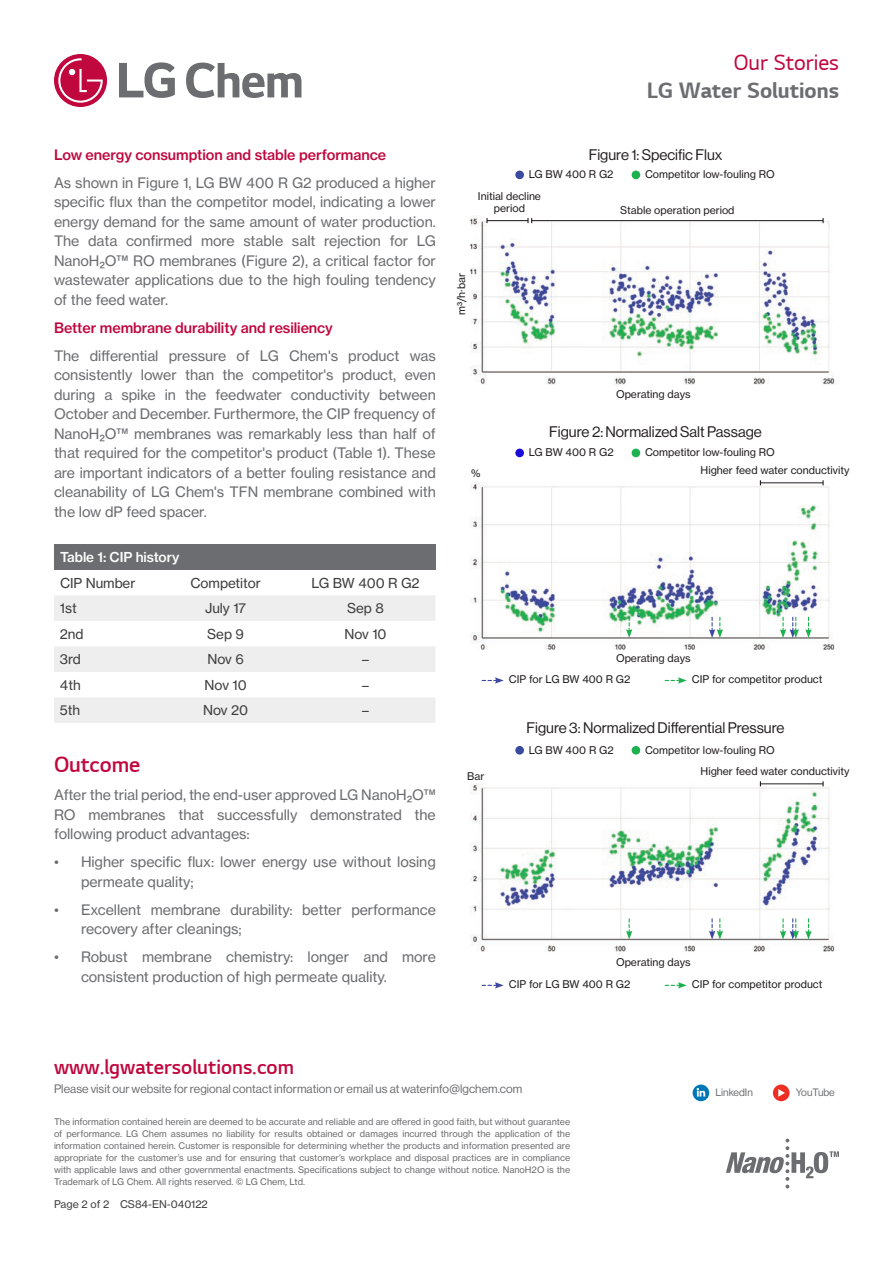
<style>
.page{position:relative;width:893px;height:1263px;background:#fff}
.page>*{position:absolute;margin:0;border:0;box-sizing:border-box;transform-origin:0 0}
.t1{font:21px "LG Sm Ha B";color:#6c6d70}
.t2{font:21px "LG Sm Ha R";color:#c0073e}
.body{font:21px "LG Sm Ha SB";letter-spacing:-.005em;color:#c0073e}
.t3{font:19.5px "LG Sm Ha SB";color:#c0073e}
.figure_title{font:15px "N Haas Grotesk DS Pro 55 Rg";color:#231f20}
.body-2{font:14.25px/19.5px "N Haas Grotesk TX Pro 55 Rg";letter-spacing:-.005em;color:#6c6d70;text-align:justify}
.body-3{font:14.25px "N Haas Grotesk TX Pro 65 Md";letter-spacing:-.005em;color:#c0073e}
.t4{font:13.5px "N Haas Grotesk TX Pro 55 Rg";letter-spacing:-.005em;color:#3e3e3f}
.t5{font:13.5px "N Haas Grotesk TX Pro 65 Md";letter-spacing:-.005em;color:#fff}
.t6{font:12px "N Haas Grotesk DS Pro 55 Rg";letter-spacing:.005em;color:#6c6d70}
.graph_axis{font:10.5px/12.6px "N Haas Grotesk TX Pro 55 Rg";color:#231f20;text-align:center}
.t7{font:10.5px "N Haas Grotesk TX Pro 55 Rg";color:#3e3e3f}
.t8{font:10.5px "N Haas Grotesk DS Pro 55 Rg";color:#6c6d70}
.t9{font:9px/12px "N Haas Grotesk TX Pro 55 Rg";color:#6c6d70;text-align:justify}
</style>
<div class="page">
<div style="left:54px;top:54px;width:53px;height:53px;background:#c0073e;border-radius:50%"></div>
<svg style="left:58px;top:58px;width:45px;height:45px"></svg>
<svg style="left:119px;top:62px;width:56px;height:36px"></svg>
<svg style="left:186px;top:63px;width:115px;height:35px"></svg>
<img style="left:469px;top:216px;width:366px;height:169px">
<img style="left:470px;top:480px;width:365px;height:170px">
<img style="left:470px;top:781px;width:365px;height:171px">
<svg style="left:626px;top:919px;width:6px;height:20px"></svg>
<svg style="left:626px;top:617px;width:6px;height:21px"></svg>
<svg style="left:665px;top:677px;width:22px;height:7px"></svg>
<svg style="left:709px;top:919px;width:14px;height:20px"></svg>
<svg style="left:709px;top:617px;width:14px;height:21px"></svg>
<svg style="left:780px;top:919px;width:19px;height:20px"></svg>
<svg style="left:780px;top:617px;width:19px;height:21px"></svg>
<svg style="left:805px;top:919px;width:7px;height:20px"></svg>
<svg style="left:805px;top:617px;width:7px;height:21px"></svg>
<svg style="left:726px;top:1138px;width:113px;height:50px"></svg>
<svg style="left:693px;top:1084px;width:16px;height:17px"></svg>
<svg style="left:697px;top:1088px;width:8px;height:8px"></svg>
<div style="left:773px;top:1084px;width:17px;height:17px;background:#ee2e22;border-radius:50%"></div>
<svg style="left:778px;top:1089px;width:7px;height:8px"></svg>
<div style="left:54px;top:544px;width:381px;height:26px;background:#6c6d70"></div>
<svg style="left:54px;top:595px;width:381px;height:128px;fill:#eeeeef"></svg>
<div style="left:515px;top:746px;width:9px;height:9px;background:#3a4a9f;border-radius:50%"></div>
<div style="left:515px;top:449px;width:9px;height:8px;background:#1a0bd9;border-radius:50%"></div>
<div style="left:632px;top:746px;width:8px;height:9px;background:#1eb14f;border-radius:50%"></div>
<div style="left:632px;top:449px;width:8px;height:8px;background:#1eb14f;border-radius:50%"></div>
<svg style="left:482px;top:677px;width:22px;height:7px"></svg>
<hr style="left:760px;top:482px;width:63px;height:1px;background:#231f20">
<hr style="left:760px;top:783px;width:63px;height:1px;background:#231f20">
<hr style="left:532px;top:220px;width:291px;height:1px;background:#231f20">
<hr style="left:487px;top:220px;width:41px;height:1px;background:#231f20">
<svg style="left:527px;top:218px;width:5px;height:5px"></svg>
<svg style="left:665px;top:982px;width:22px;height:6px"></svg>
<svg style="left:482px;top:982px;width:22px;height:6px"></svg>
<div style="left:515px;top:171px;width:9px;height:8px;background:#3a4a9f;border-radius:50%"></div>
<div style="left:632px;top:171px;width:8px;height:8px;background:#1eb14f;border-radius:50%"></div>
<h1 class="t2" style="left:734px;top:52px;width:107px">Our Stories</h1>
<p class="body-3" style="left:54px;top:146px;width:334px">Low energy consumption and stable performance</p>
<p class="body-2" style="left:54px;top:173px;width:383px">As shown in Figure 1, LG BW 400 R G2 produced a higher specific flux than the competitor model, indicating a lower energy demand for the same amount of water production.<br>The data confirmed more stable salt rejection for LG NanoH₂O™ RO membranes (Figure 2), a critical factor for wastewater applications due to the high fouling tendency of the feed water.</p>
<p class="body-3" style="left:54px;top:319px;width:280px">Better membrane durability and resiliency</p>
<p class="body-2" style="left:54px;top:346px;width:383px">The differential pressure of LG Chem's product was consistently lower than the competitor's product, even during a spike in the feedwater conductivity between October and December. Furthermore, the CIP frequency of NanoH₂O™ membranes was remarkably less than half of that required for the competitor's product (Table 1). These are important indicators of a better fouling resistance and cleanability of LG Chem's TFN membrane combined with the low dP feed spacer.</p>
<p class="t5" style="left:60px;top:549px;width:121px">Table 1: CIP history</p>
<p class="t4" style="left:60px;top:575px;width:77px">CIP Number</p>
<p class="t4" style="left:190px;top:575px;width:72px">Competitor</p>
<p class="t4" style="left:311px;top:575px;width:110px">LG BW 400 R G2</p>
<p class="t4" style="left:60px;top:600px;width:18px">1st</p>
<p class="t4" style="left:205px;top:600px;width:42px">July 17</p>
<p class="t4" style="left:347px;top:600px;width:38px">Sep 8</p>
<p class="t4" style="left:60px;top:626px;width:25px">2nd</p>
<p class="t4" style="left:207px;top:626px;width:38px">Sep 9</p>
<p class="t4" style="left:344px;top:626px;width:44px">Nov 10</p>
<p class="t4" style="left:60px;top:651px;width:23px">3rd</p>
<p class="t4" style="left:207px;top:651px;width:38px">Nov 6</p>
<p class="t4" style="left:362px;top:651px;width:8px">–</p>
<p class="t4" style="left:60px;top:677px;width:22px">4th</p>
<p class="t4" style="left:205px;top:677px;width:44px">Nov 10</p>
<p class="t4" style="left:362px;top:677px;width:8px">–</p>
<p class="t4" style="left:60px;top:702px;width:22px">5th</p>
<p class="t4" style="left:203px;top:702px;width:46px">Nov 20</p>
<p class="t4" style="left:362px;top:702px;width:8px">–</p>
<p class="body" style="left:54px;top:754px;width:88px">Outcome</p>
<p class="body-2" style="left:54px;top:785px;width:383px">After the trial period, the end-user approved LG NanoH₂O™ RO membranes that successfully demonstrated the following product advantages:</p>
<p class="body-2" style="left:81px;top:852px;width:356px;text-indent:-27px">• Higher specific flux: lower energy use without losing permeate quality;</p>
<p class="body-2" style="left:81px;top:899px;width:356px;text-indent:-27px">• Excellent membrane durability: better performance recovery after cleanings;</p>
<p class="body-2" style="left:81px;top:947px;width:356px;text-indent:-27px">• Robust membrane chemistry: longer and more consistent production of high permeate quality.</p>
<h1 class="t1" style="left:647px;top:80px;width:194px">LG Water Solutions</h1>
<p class="figure_title" style="left:589px;top:147px;width:135px">Figure 1: Specific Flux</p>
<p class="graph_axis" style="left:529px;top:168px;width:86px">LG BW 400 R G2</p>
<p class="graph_axis" style="left:645px;top:168px;width:131px">Competitor low-fouling RO</p>
<p class="graph_axis" style="left:478px;top:189px;width:65px">Initial decline period</p>
<p class="graph_axis" style="left:455px;top:315px;width:44px;rotate:-90deg">m³/h·bar</p>
<p class="graph_axis" style="left:620px;top:204px;width:116px">Stable operation period</p>
<p class="graph_axis" style="left:616px;top:388px;width:76px">Operating days</p>
<p class="figure_title" style="left:549px;top:423px;width:214px">Figure 2: Normalized Salt Passage</p>
<p class="graph_axis" style="left:529px;top:446px;width:86px">LG BW 400 R G2</p>
<p class="graph_axis" style="left:645px;top:446px;width:131px">Competitor low-fouling RO</p>
<p class="graph_axis" style="left:471px;top:466px;width:11px">%</p>
<p class="graph_axis" style="left:700px;top:464px;width:150px">Higher feed water conductivity</p>
<p class="graph_axis" style="left:467px;top:770px;width:19px">Bar</p>
<p class="graph_axis" style="left:616px;top:652px;width:76px">Operating days</p>
<p class="graph_axis" style="left:509px;top:673px;width:123px">CIP for LG BW 400 R G2</p>
<p class="graph_axis" style="left:692px;top:673px;width:132px">CIP for competitor product</p>
<p class="figure_title" style="left:526px;top:719px;width:260px">Figure 3: Normalized Differential Pressure</p>
<p class="graph_axis" style="left:529px;top:744px;width:86px">LG BW 400 R G2</p>
<p class="graph_axis" style="left:645px;top:744px;width:131px">Competitor low-fouling RO</p>
<p class="graph_axis" style="left:700px;top:765px;width:150px">Higher feed water conductivity</p>
<p class="graph_axis" style="left:616px;top:956px;width:76px">Operating days</p>
<p class="graph_axis" style="left:509px;top:978px;width:123px">CIP for LG BW 400 R G2</p>
<p class="graph_axis" style="left:692px;top:978px;width:132px">CIP for competitor product</p>
<h2 class="t3" style="left:54px;top:1057px;width:241px">www.lgwatersolutions.com</h2>
<p class="t6" style="left:54px;top:1082px;width:470px">Please visit our website for regional contact information or email us at waterinfo@lgchem.com</p>
<p class="t8" style="left:715px;top:1086px;width:39px">LinkedIn</p>
<p class="t8" style="left:796px;top:1086px;width:41px">YouTube</p>
<p class="t9" style="left:54px;top:1116px;width:518px">The information contained herein are deemed to be accurate and reliable and are offered in good faith, but without guarantee of performance. LG Chem assumes no liability for results obtained or damages incurred through the application of the information contained herein. Customer is responsible for determining whether the products and information presented are appropriate for the customer’s use and for ensuring that customer’s workplace and disposal practices are in compliance with applicable laws and other governmental enactments. Specifications subject to change without notice. NanoH2O is the Trademark of LG Chem. All rights reserved. © LG Chem, Ltd.</p>
<p class="t7" style="left:54px;top:1197px;width:155px">Page 2 of 2 CS84-EN-040122</p>
</div>
